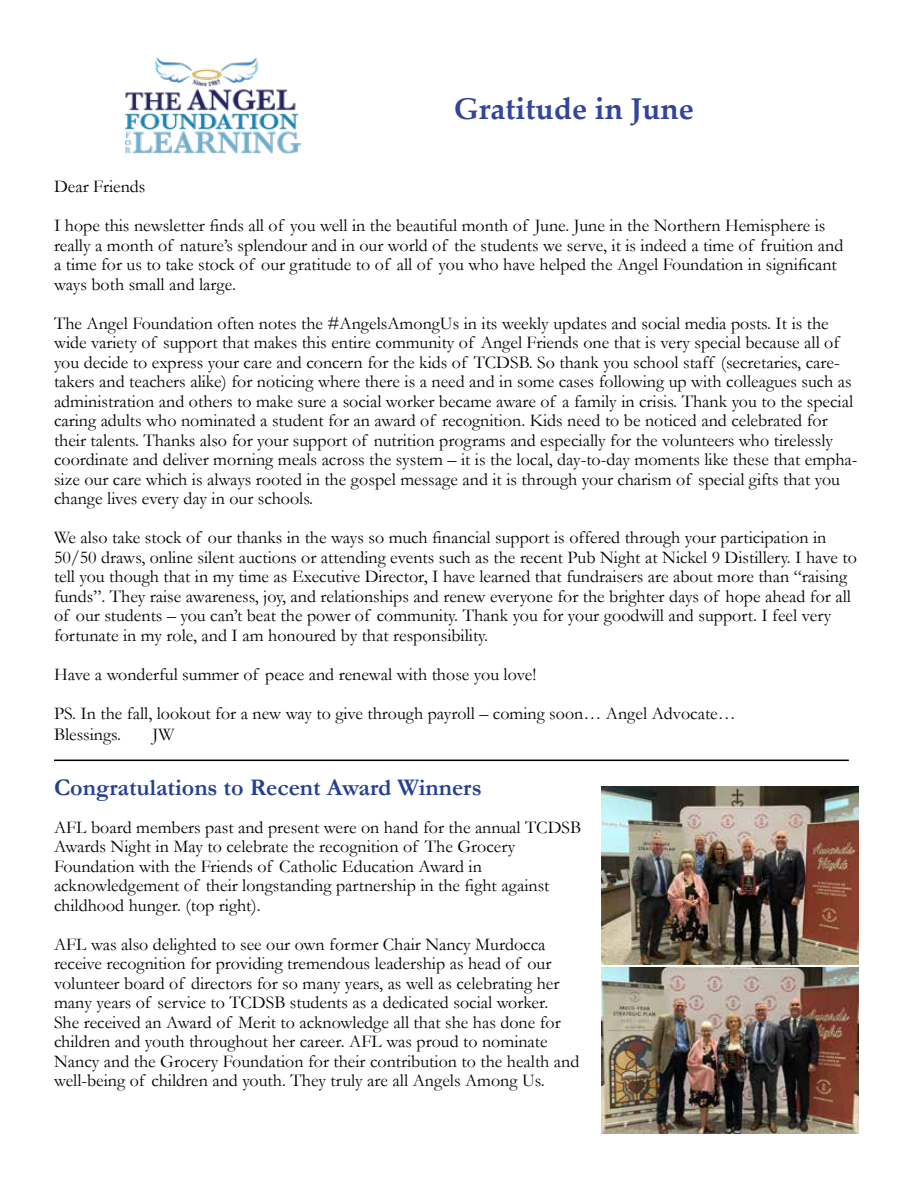
<style>
.page{position:relative;width:918px;height:1188px;background:#fff}
.page>*{position:absolute;margin:0;border:0;box-sizing:border-box;transform-origin:0 0}
.t1{font:700 30px "Palatino Linotype";color:#32449c}
.t2{font:700 24px "Garamond";color:#25408f}
.t3{font:18px/19.5px "Garamond";color:#000}
</style>
<div class="page">
<img style="left:125px;top:57px;width:176px;height:97px">
<img style="left:602px;top:787px;width:257px;height:178px">
<img style="left:602px;top:968px;width:257px;height:166px">
<hr style="left:54px;top:760px;width:795px;height:1px;background:#000">
<h1 class="t1" style="left:454px;top:87px;width:241px">Gratitude in June</h1>
<p class="t3" style="left:54px;top:167px;width:773px;line-height:39px">Dear Friends<br>I hope this newsletter finds all of you well in the beautiful month of June. June in the Northern Hemisphere is</p>
<p class="t3" style="left:54px;top:235px;width:791px">really a month of nature’s splendour and in our world of the students we serve, it is indeed a time of fruition and a time for us to take stock of our gratitude to of all of you who have helped the Angel Foundation in significant ways both small and large.</p>
<p class="t3" style="left:54px;top:313px;width:805px">The Angel Foundation often notes the #AngelsAmongUs in its weekly updates and social media posts. It is the wide variety of support that makes this entire community of Angel Friends one that is very special because all of you decide to express your care and concern for the kids of TCDSB. So thank you school staff (secretaries, care&shy;takers and teachers alike) for noticing where there is a need and in some cases following up with colleagues such as administration and others to make sure a social worker became aware of a family in crisis. Thank you to the special caring adults who nominated a student for an award of recognition. Kids need to be noticed and celebrated for their talents. Thanks also for your support of nutrition programs and especially for the volunteers who tirelessly coordinate and deliver morning meals across the system – it is the local, day-to-day moments like these that empha&shy;size our care which is always rooted in the gospel message and it is through your charism of special gifts that you change lives every day in our schools.</p>
<p class="t3" style="left:54px;top:527px;width:804px">We also take stock of our thanks in the ways so much financial support is offered through your participation in 50/50 draws, online silent auctions or attending events such as the recent Pub Night at Nickel 9 Distillery. I have to tell you though that in my time as Executive Director, I have learned that fundraisers are about more than “raising funds”. They raise awareness, joy, and relationships and renew everyone for the brighter days of hope ahead for all of our students – you can’t beat the power of community. Thank you for your goodwill and support. I feel very fortunate in my role, and I am honoured by that responsibility.</p>
<p class="t3" style="left:54px;top:654px;width:683px;line-height:39px">Have a wonderful summer of peace and renewal with those you love!<br>PS. In the fall, lookout for a new way to give through payroll – coming soon… Angel Advocate…</p>
<p class="t3" style="left:54px;top:725px;width:69px">Blessings.</p>
<p class="t3" style="left:153px;top:725px;width:23px">JW</p>
<h2 class="t2" style="left:54px;top:772px;width:430px">Congratulations to Recent Award Winners</h2>
<p class="t3" style="left:54px;top:817px;width:529px">AFL board members past and present were on hand for the annual TCDSB Awards Night in May to celebrate the recognition of The Grocery Foundation with the Friends of Catholic Education Award in acknowledgement of their longstanding partnership in the fight against childhood hunger. (top right).</p>
<p class="t3" style="left:54px;top:934px;width:527px">AFL was also delighted to see our own former Chair Nancy Murdocca receive recognition for providing tremendous leadership as head of our volunteer board of directors for so many years, as well as celebrating her many years of service to TCDSB students as a dedicated social worker.<br>She received an Award of Merit to acknowledge all that she has done for children and youth throughout her career. AFL was proud to nominate Nancy and the Grocery Foundation for their contribution to the health and well-being of children and youth. They truly are all Angels Among Us.</p>
</div>
